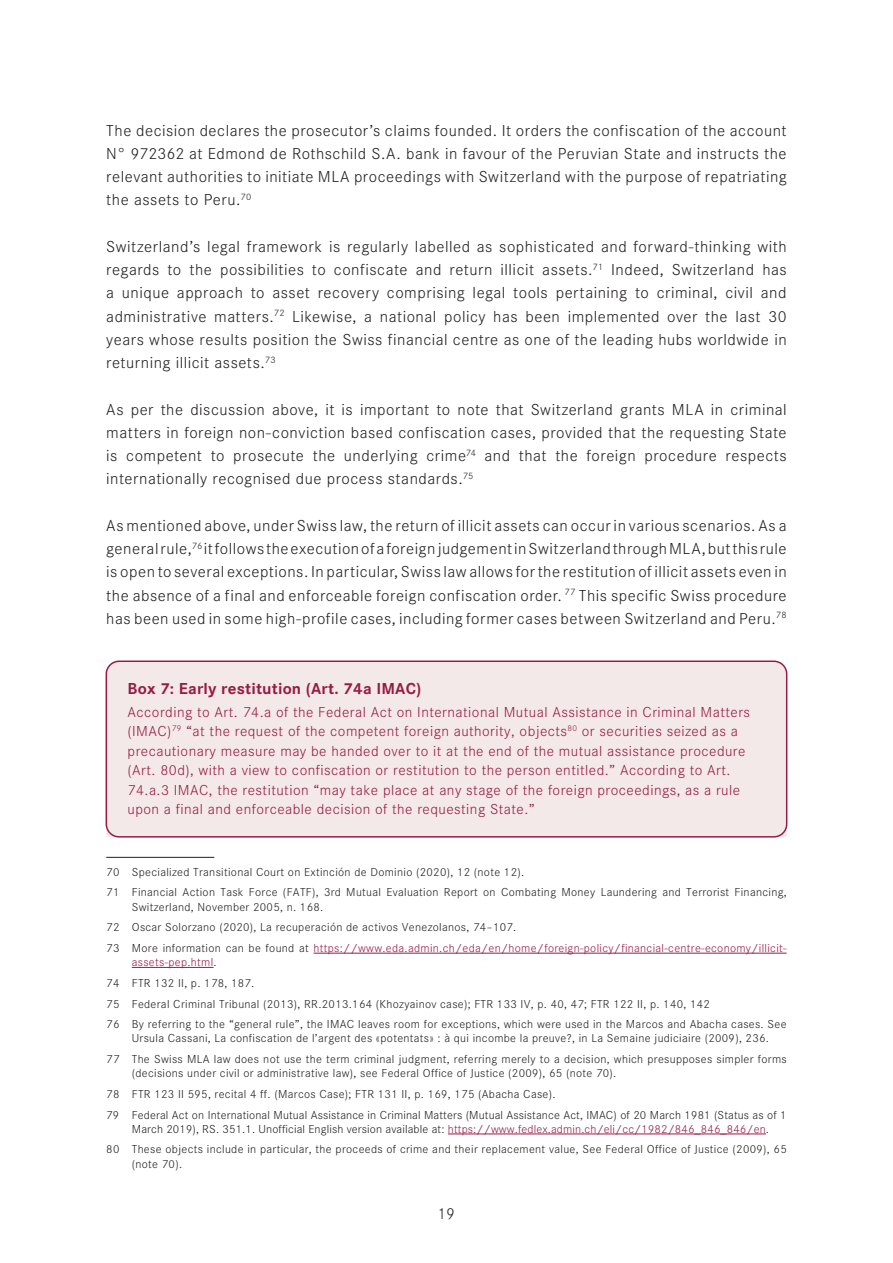
<style>
.page{position:relative;width:893px;height:1263px;background:#fff}
.page>*{position:absolute;margin:0;border:0;box-sizing:border-box;transform-origin:0 0}
.t1{font:300 16.5px/23.2px "Corporate S";letter-spacing:.03em;color:#231f20;text-align:justify}
.Box{font:700 16.5px "Corporate S";letter-spacing:.01em;color:#971b44}
.Box-2{font:300 15px/19.5px "Corporate S";letter-spacing:.03em;color:#971b44}
.Footnotes{font:300 12px/14.2px "Corporate S";letter-spacing:.025em;color:#231f20}
.Footnotes-2{font:300 12px/14.2px "Corporate S";letter-spacing:.025em;color:#971b44}
.s1{color:#231f20}
.s2{color:#971b44}
</style>
<div class="page">
<div style="left:106px;top:663px;width:681px;height:174px;background:#f4e9e9"></div>
<div style="left:106px;top:660px;width:681px;height:177px;border:2px solid #971b44;border-radius:13px"></div>
<hr style="left:106px;top:857px;width:108px;height:1px;background:#231f20">
<hr style="left:314px;top:953px;width:473px;height:1px;background:#971b44">
<hr style="left:132px;top:967px;width:82px;height:1px;background:#971b44">
<hr style="left:448px;top:1134px;width:318px;height:1px;background:#971b44">
<p class="t1" style="left:106px;top:119px;width:682px">The decision declares the prosecutor’s claims founded. It orders the confiscation of the account N° 972362 at Edmond de Rothschild S.A. bank in favour of the Peruvian State and instructs the relevant authorities to initiate MLA proceedings with Switzerland with the purpose of repatriating the assets to Peru.<sup>70</sup></p>
<p class="t1" style="left:106px;top:235px;width:682px">Switzerland’s legal framework is regularly labelled as sophisticated and forward-thinking with regards to the possibilities to confiscate and return illicit assets.<sup>71</sup> Indeed, Switzerland has a unique approach to asset recovery comprising legal tools pertaining to criminal, civil and administrative matters.<sup>72</sup> Likewise, a national policy has been implemented over the last 30 years whose results position the Swiss financial centre as one of the leading hubs worldwide in returning illicit assets.<sup>73</sup></p>
<p class="t1" style="left:106px;top:398px;width:682px">As per the discussion above, it is important to note that Switzerland grants MLA in criminal matters in foreign non-conviction based confiscation cases, provided that the requesting State is competent to prosecute the underlying crime<sup>74</sup> and that the foreign procedure respects internationally recognised due process standards.<sup>75</sup></p>
<p class="t1" style="left:106px;top:514px;width:682px">As mentioned above, under Swiss law, the return of illicit assets can occur in various scenarios. As a general rule,<sup>76</sup> it follows the execution of a foreign judgement in Switzerland through MLA, but this rule is open to several exceptions. In particular, Swiss law allows for the restitution of illicit assets even in the absence of a final and enforceable foreign confiscation order. <sup>77</sup> This specific Swiss procedure has been used in some high-profile cases, including former cases between Switzerland and Peru.<sup>78</sup></p>
<p class="Box" style="left:128px;top:679px;width:295px">Box 7: Early restitution (Art. 74a IMAC)</p>
<p class="Box-2" style="left:128px;top:702px;width:624px">According to Art. 74.a of the Federal Act on International Mutual Assistance in Criminal Matters (IMAC)<sup>79</sup> “at the request of the competent foreign authority, objects<sup>80</sup> or securities seized as a precautionary measure may be handed over to it at the end of the mutual assistance procedure (Art. 80d), with a view to confiscation or restitution to the person entitled.” According to Art.<br>74.a.3 IMAC, the restitution “may take place at any stage of the foreign proceedings, as a rule upon a final and enforceable decision of the requesting State.”</p>
<p class="Footnotes" style="left:106px;top:865px;width:419px">70 Specialized Transitional Court on Extinción de Dominio (2020), 12 (note 12).</p>
<p class="Footnotes" style="left:132px;top:885px;width:656px;text-indent:-26px">71 Financial Action Task Force (FATF), 3rd Mutual Evaluation Report on Combating Money Laundering and Terrorist Financing,<br>Switzerland, November 2005, n. 168.</p>
<p class="Footnotes" style="left:106px;top:920px;width:412px">72 Oscar Solorzano (2020), La recuperación de activos Venezolanos, 74–107.</p>
<p class="Footnotes-2" style="left:132px;top:941px;width:656px;text-indent:-26px"><span class="s1">73 More information can be found at</span> https://www.eda.admin.ch/eda/en/home/foreign-policy/financial-centre-economy/illicit&shy;assets-pep.html<span class="s1">.</span></p>
<p class="Footnotes" style="left:106px;top:976px;width:150px">74 FTR 132 II, p. 178, 187.</p>
<p class="Footnotes" style="left:106px;top:996px;width:605px">75 Federal Criminal Tribunal (2013), RR.2013.164 (Khozyainov case); FTR 133 IV, p. 40, 47; FTR 122 II, p. 140, 142</p>
<p class="Footnotes" style="left:132px;top:1017px;width:656px;text-indent:-26px">76 By referring to the “general rule”, the IMAC leaves room for exceptions, which were used in the Marcos and Abacha cases. See<br>Ursula Cassani, La confiscation de l’argent des «potentats» : à qui incombe la preuve?, in La Semaine judiciaire (2009), 236.</p>
<p class="Footnotes" style="left:132px;top:1052px;width:656px;text-indent:-26px">77 The Swiss MLA law does not use the term criminal judgment, referring merely to a decision, which presupposes simpler forms (decisions under civil or administrative law), see Federal Office of Justice (2009), 65 (note 70).</p>
<p class="Footnotes" style="left:106px;top:1087px;width:451px">78 FTR 123 II 595, recital 4 ff. (Marcos Case); FTR 131 II, p. 169, 175 (Abacha Case).</p>
<p class="Footnotes" style="left:132px;top:1107px;width:656px;text-indent:-26px">79 Federal Act on International Mutual Assistance in Criminal Matters (Mutual Assistance Act, IMAC) of 20 March 1981 (Status as of 1<br>March 2019), RS. 351.1. Unofficial English version available at: <span class="s2">https://www.fedlex.admin.ch/eli/cc/1982/846_846_846/en</span>.</p>
<p class="Footnotes" style="left:132px;top:1142px;width:656px;text-indent:-26px">80 These objects include in particular, the proceeds of crime and their replacement value, See Federal Office of Justice (2009), 65 (note 70).</p>
<p class="t1" style="left:438px;top:1202px;width:19px">19</p>
</div>
